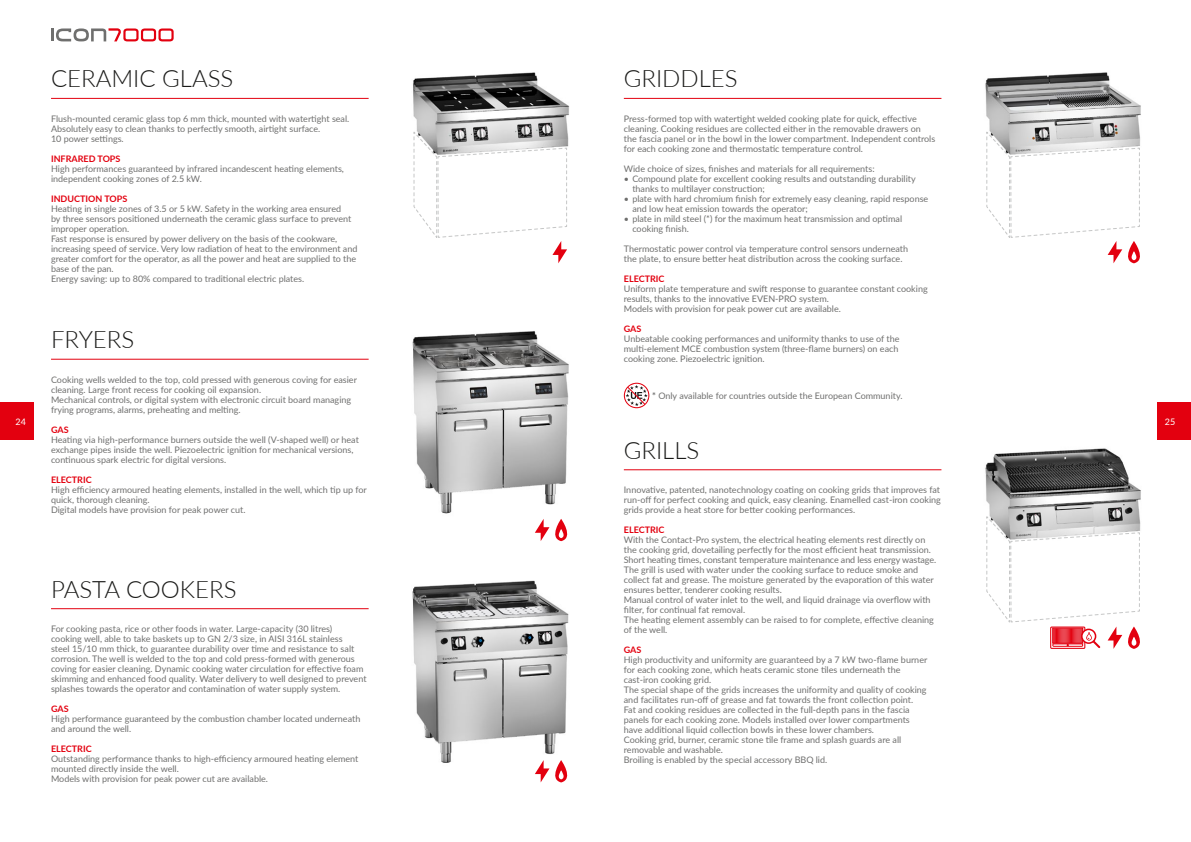
<style>
.page{position:relative;width:1191px;height:842px;background:#fff}
.page>*{position:absolute;margin:0;border:0;box-sizing:border-box;transform-origin:0 0}
.t1{font:300 24px "Lato";color:#1a1a18}
.t2{font:9px/10px "Lato";color:#6f6f6e}
.t3{font:700 9px "Lato";color:#e3000f}
.t4{font:9px "Lato";color:#fff}
.s1{font-weight:700}
</style>
<div class="page">
<hr style="left:51px;top:98px;width:318px;height:1px;background:#e3000f">
<img style="left:413px;top:72px;width:157px;height:75px">
<svg style="left:413px;top:130px;width:154px;height:133px"></svg>
<hr style="left:51px;top:359px;width:318px;height:1px;background:#e3000f">
<img style="left:412px;top:331px;width:157px;height:183px">
<svg style="left:535px;top:519px;width:33px;height:22px"></svg>
<hr style="left:51px;top:608px;width:318px;height:1px;background:#e3000f">
<img style="left:412px;top:580px;width:157px;height:183px">
<svg style="left:535px;top:760px;width:34px;height:22px"></svg>
<hr style="left:624px;top:98px;width:317px;height:1px;background:#e3000f">
<hr style="left:624px;top:469px;width:317px;height:1px;background:#e3000f">
<img style="left:985px;top:72px;width:156px;height:58px">
<svg style="left:986px;top:130px;width:154px;height:133px"></svg>
<img style="left:985px;top:448px;width:156px;height:66px">
<svg style="left:51px;top:28px;width:123px;height:13px"></svg>
<svg style="left:986px;top:514px;width:155px;height:135px"></svg>
<svg style="left:624px;top:383px;width:25px;height:25px"></svg>
<div style="left:0;top:402px;width:34px;height:38px;background:#e3000f"></div>
<div style="left:1156px;top:402px;width:35px;height:38px;background:#e3000f"></div>
<h1 class="t1" style="left:51px;top:62px;width:184px">CERAMIC GLASS</h1>
<p class="t2" style="left:51px;top:113px;width:300px">Flush-mounted ceramic glass top 6 mm thick, mounted with watertight seal.<br>Absolutely easy to clean thanks to perfectly smooth, airtight surface.<br>10 power settings.</p>
<p class="t3" style="left:51px;top:152px;width:71px">INFRARED TOPS</p>
<p class="t2" style="left:51px;top:163px;width:294px">High performances guaranteed by infrared incandescent heating elements, independent cooking zones of 2.5 kW.</p>
<p class="t3" style="left:51px;top:192px;width:78px">INDUCTION TOPS</p>
<p class="t2" style="left:51px;top:203px;width:308px">Heating in single zones of 3.5 or 5 kW. Safety in the working area ensured<br>by three sensors positioned underneath the ceramic glass surface to prevent improper operation.<br>Fast response is ensured by power delivery on the basis of the cookware, increasing speed of service. Very low radiation of heat to the environment and greater comfort for the operator, as all the power and heat are supplied to the base of the pan.<br>Energy saving: up to 80% compared to traditional electric plates.</p>
<h1 class="t1" style="left:51px;top:323px;width:85px">FRYERS</h1>
<h1 class="t1" style="left:624px;top:62px;width:115px">GRIDDLES</h1>
<p class="t2" style="left:624px;top:113px;width:313px">Press-formed top with watertight welded cooking plate for quick, effective cleaning. Cooking residues are collected either in the removable drawers on the fascia panel or in the bowl in the lower compartment. Independent controls for each cooking zone and thermostatic temperature control.</p>
<p class="t2" style="left:624px;top:163px;width:252px">Wide choice of sizes, finishes and materials for all requirements:</p>
<p class="t2" style="left:632px;top:173px;width:285px;text-indent:-9px">• Compound plate for excellent cooking results and outstanding durability thanks to multilayer construction;</p>
<p class="t2" style="left:632px;top:193px;width:297px;text-indent:-9px">• plate with hard chromium finish for extremely easy cleaning, rapid response and low heat emission towards the operator;</p>
<p class="t2" style="left:632px;top:213px;width:271px;text-indent:-9px">• plate in mild steel (*) for the maximum heat transmission and optimal cooking finish.</p>
<p class="t2" style="left:624px;top:243px;width:286px">Thermostatic power control via temperature control sensors underneath the plate, to ensure better heat distribution across the cooking surface.</p>
<p class="t3" style="left:624px;top:272px;width:42px">ELECTRIC</p>
<p class="t2" style="left:624px;top:283px;width:305px">Uniform plate temperature and swift response to guarantee constant cooking results, thanks to the innovative EVEN-PRO system.<br>Models with provision for peak power cut are available.</p>
<p class="t3" style="left:624px;top:322px;width:19px">GAS</p>
<p class="t2" style="left:624px;top:333px;width:277px">Unbeatable cooking performances and uniformity thanks to use of the multi-element MCE combustion system (three-flame burners) on each cooking zone. Piezoelectric ignition.</p>
<p class="t2" style="left:51px;top:374px;width:307px">Cooking wells welded to the top, cold pressed with generous coving for easier cleaning. Large front recess for cooking oil expansion.<br>Mechanical controls, or digital system with electronic circuit board managing frying programs, alarms, preheating and melting.</p>
<p class="t3" style="left:51px;top:423px;width:19px">GAS</p>
<p class="t2" style="left:51px;top:434px;width:309px">Heating via high-performance burners outside the well (V-shaped well) or heat exchange pipes inside the well. Piezoelectric ignition for mechanical versions, continuous spark electric for digital versions.</p>
<p class="t3" style="left:51px;top:473px;width:42px">ELECTRIC</p>
<p class="t2" style="left:51px;top:484px;width:317px">High efficiency armoured heating elements, installed in the well, which tip up for quick, thorough cleaning.<br>Digital models have provision for peak power cut.</p>
<p class="t2" style="left:652px;top:390px;width:252px"><span class="s1">*</span> Only available for countries outside the European Community.</p>
<p class="t4" style="left:16px;top:415px;width:12px">24</p>
<p class="t4" style="left:1165px;top:415px;width:12px">25</p>
<h1 class="t1" style="left:624px;top:433px;width:77px">GRILLS</h1>
<p class="t2" style="left:624px;top:484px;width:318px;text-align:justify">Innovative, patented, nanotechnology coating on cooking grids that improves fat run-off for perfect cooking and quick, easy cleaning. Enamelled cast-iron cooking grids provide a heat store for better cooking performances.</p>
<p class="t3" style="left:624px;top:523px;width:42px">ELECTRIC</p>
<p class="t2" style="left:624px;top:534px;width:314px">With the Contact-Pro system, the electrical heating elements rest directly on the cooking grid, dovetailing perfectly for the most efficient heat transmission.<br>Short heating times, constant temperature maintenance and less energy wastage.<br>The grill is used with water under the cooking surface to reduce smoke and collect fat and grease. The moisture generated by the evaporation of this water ensures better, tenderer cooking results.<br>Manual control of water inlet to the well, and liquid drainage via overflow with filter, for continual fat removal.<br>The heating element assembly can be raised to for complete, effective cleaning of the well.</p>
<p class="t3" style="left:624px;top:643px;width:19px">GAS</p>
<p class="t2" style="left:624px;top:654px;width:305px">High productivity and uniformity are guaranteed by a 7 kW two-flame burner for each cooking zone, which heats ceramic stone tiles underneath the cast-iron cooking grid.<br>The special shape of the grids increases the uniformity and quality of cooking and facilitates run-off of grease and fat towards the front collection point.<br>Fat and cooking residues are collected in the full-depth pans in the fascia panels for each cooking zone. Models installed over lower compartments have additional liquid collection bowls in these lower chambers.<br>Cooking grid, burner, ceramic stone tile frame and splash guards are all removable and washable.<br>Broiling is enabled by the special accessory BBQ lid.</p>
<h1 class="t1" style="left:51px;top:572px;width:187px">PASTA COOKERS</h1>
<p class="t2" style="left:51px;top:623px;width:317px">For cooking pasta, rice or other foods in water. Large-capacity (30 litres)<br>cooking well, able to take baskets up to GN 2/3 size, in AISI 316L stainless<br>steel 15/10 mm thick, to guarantee durability over time and resistance to salt corrosion. The well is welded to the top and cold press-formed with generous coving for easier cleaning. Dynamic cooking water circulation for effective foam skimming and enhanced food quality. Water delivery to well designed to prevent splashes towards the operator and contamination of water supply system.</p>
<p class="t3" style="left:51px;top:702px;width:19px">GAS</p>
<p class="t2" style="left:51px;top:713px;width:311px">High performance guaranteed by the combustion chamber located underneath and around the well.</p>
<p class="t3" style="left:51px;top:742px;width:42px">ELECTRIC</p>
<p class="t2" style="left:51px;top:753px;width:309px">Outstanding performance thanks to high-efficiency armoured heating element mounted directly inside the well.<br>Models with provision for peak power cut are available.</p>
</div>
